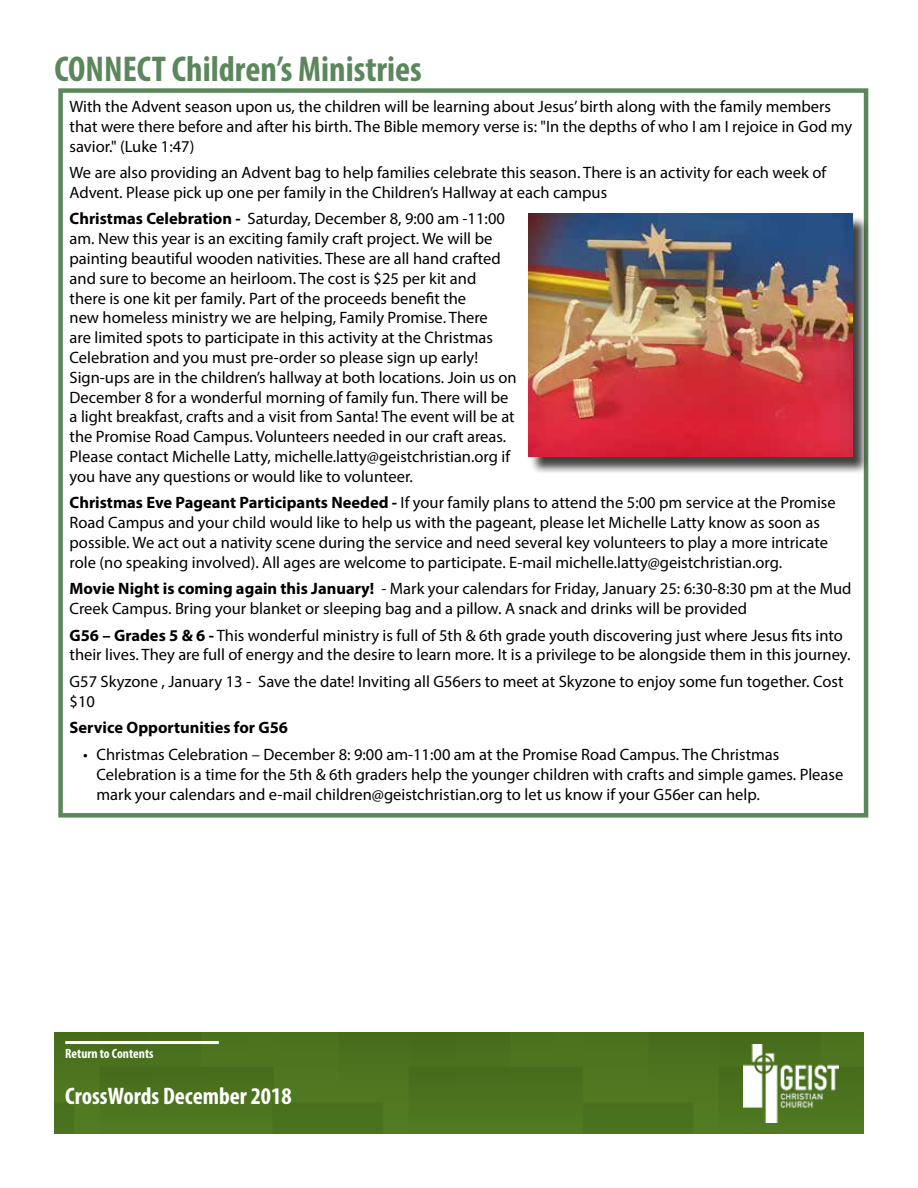
<style>
.page{position:relative;width:918px;height:1188px;background:#fff}
.page>*{position:absolute;margin:0;border:0;box-sizing:border-box;transform-origin:0 0}
.t1{font:700 condensed 36px "Myriad Pro";color:#5c875c}
.t2{font:700 condensed 24px "Myriad Pro";color:#fff}
.t3{font:16.5px/19.8px "Myriad Pro";color:#000}
.t4{font:700 16.5px "Myriad Pro";color:#000}
.t5{font:700 condensed 13.5px "Myriad Pro";color:#fff}
.s1{font-weight:700}
</style>
<div class="page">
<div style="left:54px;top:1033px;width:810px;height:101px;background:#4b731f"></div>
<div style="left:58px;top:88px;width:810px;height:730px;border:4px solid #5c875c"></div>
<img style="left:743px;top:1044px;width:95px;height:78px">
<div style="left:529px;top:215px;width:341px;height:259px;background:#000;opacity:.75"></div>
<img style="left:528px;top:214px;width:324px;height:243px">
<hr style="left:65px;top:1041px;width:154px;height:3px;background:#fff">
<h1 class="t1" style="left:54px;top:47px;width:369px">CONNECT Children’s Ministries</h1>
<p class="t3" style="left:70px;top:96px;width:784px">With the Advent season upon us, the children will be learning about Jesus’ birth along with the family members that were there before and after his birth. The Bible memory verse is: "In the depths of who I am I rejoice in God my savior." (Luke 1:47)</p>
<p class="t3" style="left:70px;top:162px;width:758px">We are also providing an Advent bag to help families celebrate this season. There is an activity for each week of<br>Advent. Please pick up one per family in the Children’s Hallway at each campus</p>
<p class="t3" style="left:70px;top:209px;width:449px"><span class="s1">Christmas Celebration -</span> Saturday, December 8, 9:00 am -11:00 am. New this year is an exciting family craft project. We will be painting beautiful wooden nativities. These are all hand crafted and sure to become an heirloom. The cost is $25 per kit and there is one kit per family. Part of the proceeds benefit the<br>new homeless ministry we are helping, Family Promise. There<br>are limited spots to participate in this activity at the Christmas Celebration and you must pre-order so please sign up early!<br>Sign-ups are in the children’s hallway at both locations. Join us on December 8 for a wonderful morning of family fun. There will be a light breakfast, crafts and a visit from Santa! The event will be at the Promise Road Campus. Volunteers needed in our craft areas.<br>Please contact Michelle Latty, michelle.latty@geistchristian.org if you have any questions or would like to volunteer.</p>
<p class="t3" style="left:70px;top:493px;width:768px"><span class="s1">Christmas Eve Pageant Participants Needed -</span> If your family plans to attend the 5:00 pm service at the Promise Road Campus and your child would like to help us with the pageant, please let Michelle Latty know as soon as possible. We act out a nativity scene during the service and need several key volunteers to play a more intricate role (no speaking involved). All ages are welcome to participate. E-mail michelle.latty@geistchristian.org.</p>
<p class="t3" style="left:70px;top:579px;width:783px"><span class="s1">Movie Night is coming again this January!</span> - Mark your calendars for Friday, January 25: 6:30-8:30 pm at the Mud<br>Creek Campus. Bring your blanket or sleeping bag and a pillow. A snack and drinks will be provided</p>
<p class="t3" style="left:70px;top:625px;width:782px"><span class="s1">G56 – Grades 5 &amp; 6 -</span> This wonderful ministry is full of 5th &amp; 6th grade youth discovering just where Jesus fits into their lives. They are full of energy and the desire to learn more. It is a privilege to be alongside them in this journey.</p>
<p class="t3" style="left:70px;top:671px;width:775px">G57 Skyzone , January 13 - Save the date! Inviting all G56ers to meet at Skyzone to enjoy some fun together. Cost $10</p>
<p class="t4" style="left:70px;top:717px;width:220px">Service Opportunities for G56</p>
<p class="t3" style="left:97px;top:744px;width:748px;text-indent:-13px">• Christmas Celebration – December 8: 9:00 am-11:00 am at the Promise Road Campus. The Christmas<br>Celebration is a time for the 5th &amp; 6th graders help the younger children with crafts and simple games. Please mark your calendars and e-mail children@geistchristian.org to let us know if your G56er can help.</p>
<p class="t5" style="left:65px;top:1045px;width:90px">Return to Contents</p>
<h2 class="t2" style="left:65px;top:1081px;width:228px">CrossWords December 2018</h2>
</div>
